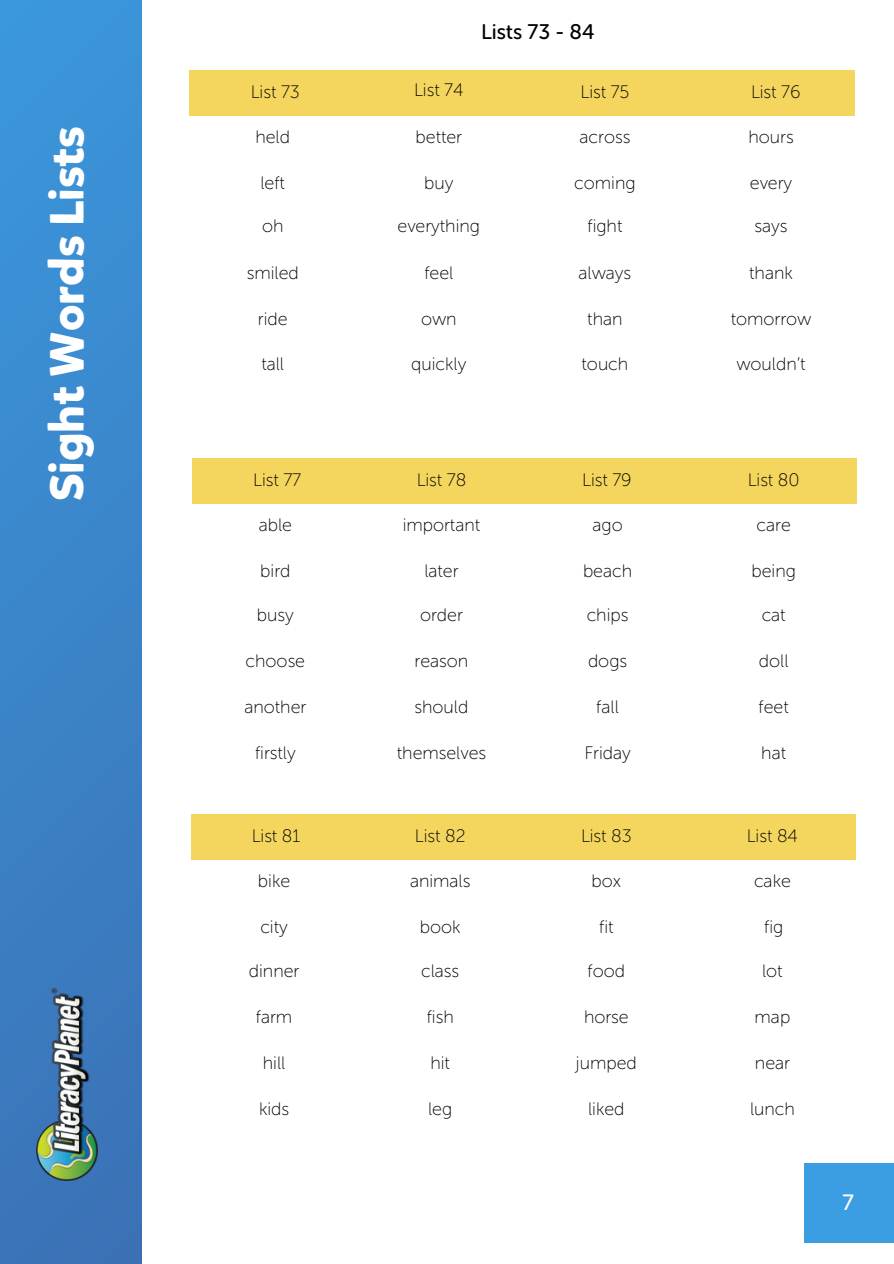
<style>
.page{position:relative;width:894px;height:1264px;background:#fff}
.page>*{position:absolute;margin:0;border:0;box-sizing:border-box;transform-origin:0 0}
.t1{font:47.25px "Mikado Bold DEMO";color:#fff}
.t2{font:22.05px "Museo Sans Rounded 500";color:#fff}
.t3{font:21px "Museo Sans Rounded 500";color:#000}
.t4{font:18px "Museo Sans Rounded 100";color:#000}
</style>
<div class="page">
<div style="left:0;top:0;width:141px;height:1263px;background:linear-gradient(to bottom,#3b96db,#3b72b6)"></div>
<img style="left:36px;top:988px;width:61px;height:192px">
<div style="left:804px;top:1162px;width:89px;height:80px;background:#3b9de2"></div>
<div style="left:190px;top:70px;width:166px;height:46px;background:#f4d65e"></div>
<div style="left:356px;top:70px;width:165px;height:46px;background:#f4d65e"></div>
<div style="left:521px;top:70px;width:166px;height:46px;background:#f4d65e"></div>
<div style="left:687px;top:70px;width:166px;height:46px;background:#f4d65e"></div>
<div style="left:192px;top:458px;width:166px;height:46px;background:#f4d65e"></div>
<div style="left:358px;top:458px;width:166px;height:46px;background:#f4d65e"></div>
<div style="left:524px;top:458px;width:166px;height:46px;background:#f4d65e"></div>
<div style="left:690px;top:458px;width:166px;height:46px;background:#f4d65e"></div>
<div style="left:191px;top:814px;width:166px;height:46px;background:#f4d65e"></div>
<div style="left:357px;top:814px;width:166px;height:46px;background:#f4d65e"></div>
<div style="left:523px;top:814px;width:166px;height:46px;background:#f4d65e"></div>
<div style="left:689px;top:814px;width:166px;height:46px;background:#f4d65e"></div>
<p class="t4" style="left:251px;top:81px;width:50px">List 73</p>
<p class="t4" style="left:414px;top:79px;width:51px">List 74</p>
<p class="t3" style="left:481px;top:20px;width:115px">Lists 73 - 84</p>
<p class="t4" style="left:580px;top:81px;width:50px">List 75</p>
<p class="t4" style="left:750px;top:81px;width:51px">List 76</p>
<p class="t1" style="left:36px;top:501px;width:377px;rotate:-90deg">Sight Words Lists</p>
<h2 class="t4" style="left:255px;top:126px;width:36px">held</h2>
<p class="t4" style="left:415px;top:126px;width:48px">better</p>
<p class="t4" style="left:748px;top:126px;width:47px">hours</p>
<p class="t4" style="left:579px;top:126px;width:52px">across</p>
<p class="t4" style="left:260px;top:172px;width:26px">left</p>
<p class="t4" style="left:262px;top:215px;width:23px">oh</p>
<p class="t4" style="left:247px;top:262px;width:53px">smiled</p>
<p class="t4" style="left:424px;top:172px;width:31px">buy</p>
<p class="t4" style="left:397px;top:215px;width:84px">everything</p>
<p class="t4" style="left:424px;top:262px;width:30px">feel</p>
<p class="t4" style="left:574px;top:172px;width:63px">coming</p>
<p class="t4" style="left:587px;top:215px;width:37px">fight</p>
<p class="t4" style="left:578px;top:262px;width:54px">always</p>
<p class="t4" style="left:749px;top:172px;width:44px">every</p>
<p class="t4" style="left:754px;top:215px;width:34px">says</p>
<p class="t4" style="left:749px;top:262px;width:45px">thank</p>
<p class="t4" style="left:258px;top:308px;width:31px">ride</p>
<p class="t4" style="left:421px;top:308px;width:37px">own</p>
<p class="t4" style="left:587px;top:308px;width:37px">than</p>
<p class="t4" style="left:730px;top:308px;width:82px">tomorrow</p>
<p class="t4" style="left:581px;top:353px;width:48px">touch</p>
<p class="t4" style="left:261px;top:353px;width:24px">tall</p>
<p class="t4" style="left:411px;top:353px;width:57px">quickly</p>
<p class="t4" style="left:736px;top:353px;width:71px">wouldn’t</p>
<p class="t4" style="left:416px;top:469px;width:51px">List 78</p>
<p class="t4" style="left:582px;top:469px;width:51px">List 79</p>
<p class="t4" style="left:747px;top:469px;width:53px">List 80</p>
<p class="t4" style="left:253px;top:469px;width:49px">List 77</p>
<p class="t4" style="left:259px;top:514px;width:35px">able</p>
<p class="t4" style="left:260px;top:560px;width:32px">bird</p>
<p class="t4" style="left:257px;top:603px;width:38px">busy</p>
<p class="t4" style="left:245px;top:650px;width:61px">choose</p>
<p class="t4" style="left:402px;top:514px;width:79px">important</p>
<p class="t4" style="left:424px;top:560px;width:36px">later</p>
<p class="t4" style="left:420px;top:603px;width:44px">order</p>
<p class="t4" style="left:414px;top:650px;width:55px">reason</p>
<p class="t4" style="left:592px;top:514px;width:32px">ago</p>
<p class="t4" style="left:583px;top:560px;width:51px">beach</p>
<p class="t4" style="left:586px;top:603px;width:43px">chips</p>
<p class="t4" style="left:588px;top:650px;width:41px">dogs</p>
<p class="t4" style="left:756px;top:514px;width:36px">care</p>
<p class="t4" style="left:751px;top:560px;width:46px">being</p>
<p class="t4" style="left:761px;top:603px;width:26px">cat</p>
<p class="t4" style="left:758px;top:650px;width:31px">doll</p>
<p class="t4" style="left:244px;top:696px;width:63px">another</p>
<p class="t4" style="left:414px;top:696px;width:55px">should</p>
<p class="t4" style="left:596px;top:696px;width:24px">fall</p>
<p class="t4" style="left:758px;top:696px;width:32px">feet</p>
<p class="t4" style="left:255px;top:741px;width:42px">firstly</p>
<p class="t4" style="left:397px;top:741px;width:91px">themselves</p>
<p class="t4" style="left:584px;top:741px;width:48px">Friday</p>
<p class="t4" style="left:761px;top:741px;width:26px">hat</p>
<p class="t4" style="left:252px;top:824px;width:50px">List 81</p>
<p class="t4" style="left:415px;top:824px;width:52px">List 82</p>
<p class="t4" style="left:581px;top:824px;width:52px">List 83</p>
<p class="t4" style="left:746px;top:824px;width:53px">List 84</p>
<p class="t4" style="left:258px;top:870px;width:34px">bike</p>
<p class="t4" style="left:410px;top:870px;width:62px">animals</p>
<p class="t4" style="left:591px;top:870px;width:31px">box</p>
<p class="t4" style="left:753px;top:870px;width:38px">cake</p>
<p class="t4" style="left:260px;top:916px;width:29px">city</p>
<p class="t4" style="left:249px;top:959px;width:52px">dinner</p>
<p class="t4" style="left:256px;top:1006px;width:38px">farm</p>
<p class="t4" style="left:420px;top:916px;width:42px">book</p>
<p class="t4" style="left:421px;top:959px;width:39px">class</p>
<p class="t4" style="left:426px;top:1006px;width:29px">fish</p>
<p class="t4" style="left:599px;top:916px;width:16px">fit</p>
<p class="t4" style="left:587px;top:959px;width:39px">food</p>
<p class="t4" style="left:584px;top:1006px;width:46px">horse</p>
<p class="t4" style="left:763px;top:916px;width:21px">fig</p>
<p class="t4" style="left:762px;top:959px;width:22px">lot</p>
<p class="t4" style="left:754px;top:1006px;width:37px">map</p>
<p class="t4" style="left:263px;top:1052px;width:24px">hill</p>
<p class="t4" style="left:430px;top:1052px;width:21px">hit</p>
<p class="t4" style="left:575px;top:1052px;width:62px">jumped</p>
<p class="t4" style="left:754px;top:1052px;width:36px">near</p>
<p class="t4" style="left:259px;top:1097px;width:32px">kids</p>
<p class="t4" style="left:428px;top:1097px;width:26px">leg</p>
<p class="t4" style="left:588px;top:1097px;width:38px">liked</p>
<p class="t4" style="left:749px;top:1097px;width:46px">lunch</p>
<h1 class="t2" style="left:842px;top:1188px;width:13px">7</h1>
</div>
